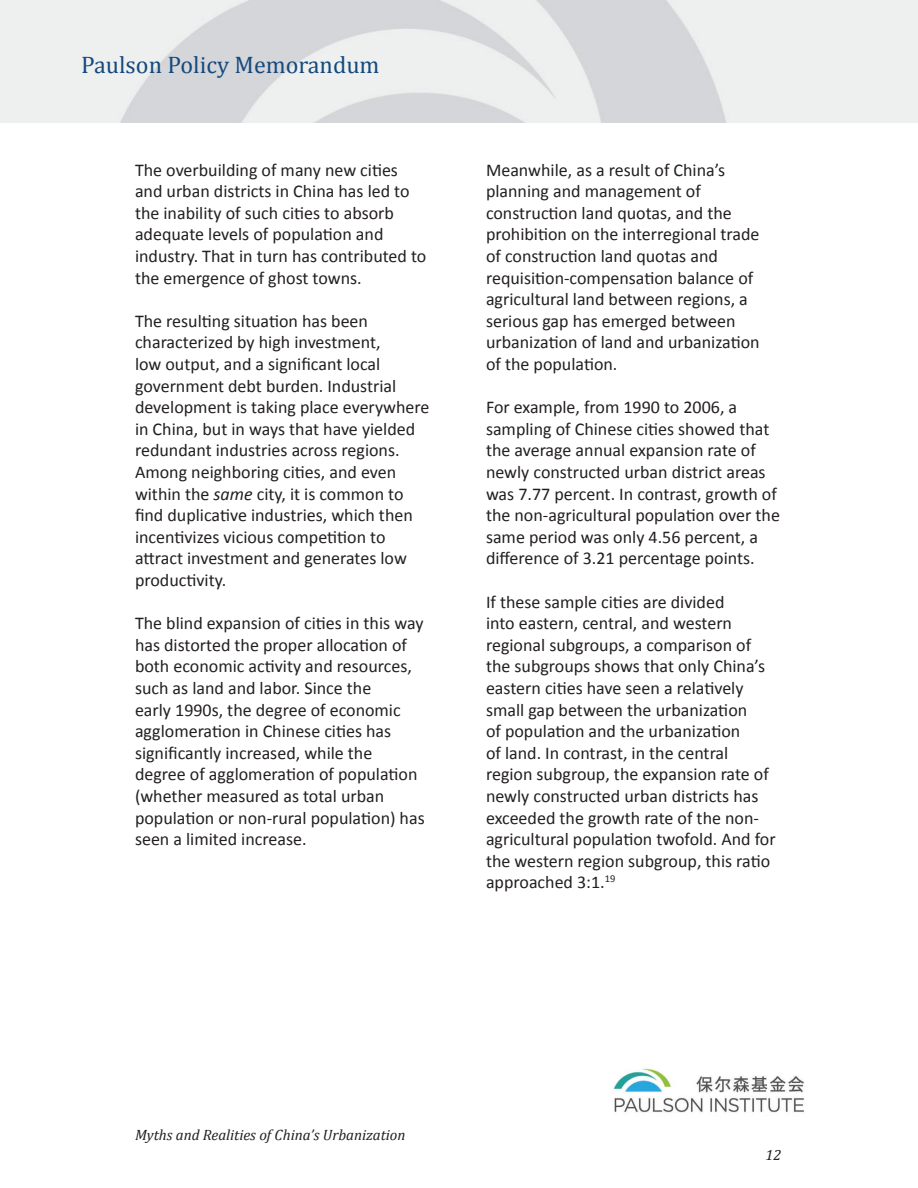
<style>
.page{position:relative;width:918px;height:1188px;background:#fff}
.page>*{position:absolute;margin:0;border:0;box-sizing:border-box;transform-origin:0 0}
.t1{font:24px "Cambria";color:#15497e}
.t2{font:18px/21.6px "Calibri";color:#231f20}
.t3{font:italic 15px "Cambria";color:#231f20}
.s1{font-style:italic}
</style>
<div class="page">
<img style="left:0;top:0;width:918px;height:123px">
<img style="left:613px;top:1068px;width:192px;height:45px">
<h1 class="t1" style="left:81px;top:50px;width:300px">Paulson Policy Memorandum</h1>
<p class="t2" style="left:135px;top:159px;width:293px">The overbuilding of many new cities and urban districts in China has led to the inability of such cities to absorb adequate levels of population and industry. That in turn has contributed to the emergence of ghost towns.</p>
<p class="t2" style="left:135px;top:310px;width:296px">The resulting situation has been characterized by high investment,<br>low output, and a significant local government debt burden. Industrial development is taking place everywhere in China, but in ways that have yielded redundant industries across regions.<br>Among neighboring cities, and even within the <span class="s1">same</span> city, it is common to find duplicative industries, which then incentivizes vicious competition to attract investment and generates low productivity.</p>
<p class="t2" style="left:135px;top:612px;width:291px">The blind expansion of cities in this way has distorted the proper allocation of both economic activity and resources, such as land and labor. Since the<br>early 1990s, the degree of economic agglomeration in Chinese cities has significantly increased, while the degree of agglomeration of population (whether measured as total urban population or non-rural population) has seen a limited increase.</p>
<p class="t2" style="left:486px;top:159px;width:275px">Meanwhile, as a result of China’s planning and management of construction land quotas, and the prohibition on the interregional trade of construction land quotas and requisition-compensation balance of agricultural land between regions, a serious gap has emerged between urbanization of land and urbanization of the population.</p>
<p class="t2" style="left:486px;top:396px;width:295px">For example, from 1990 to 2006, a sampling of Chinese cities showed that the average annual expansion rate of newly constructed urban district areas was 7.77 percent. In contrast, growth of the non-agricultural population over the same period was only 4.56 percent, a difference of 3.21 percentage points.</p>
<p class="t2" style="left:486px;top:591px;width:291px">If these sample cities are divided<br>into eastern, central, and western regional subgroups, a comparison of the subgroups shows that only China’s eastern cities have seen a relatively small gap between the urbanization<br>of population and the urbanization<br>of land. In contrast, in the central region subgroup, the expansion rate of newly constructed urban districts has exceeded the growth rate of the non&shy;agricultural population twofold. And for the western region subgroup, this ratio approached 3:1.<sup>19</sup></p>
<p class="t3" style="left:135px;top:1124px;width:272px">Myths and Realities of China’s Urbanization</p>
<p class="t3" style="left:766px;top:1144px;width:17px">12</p>
</div>
